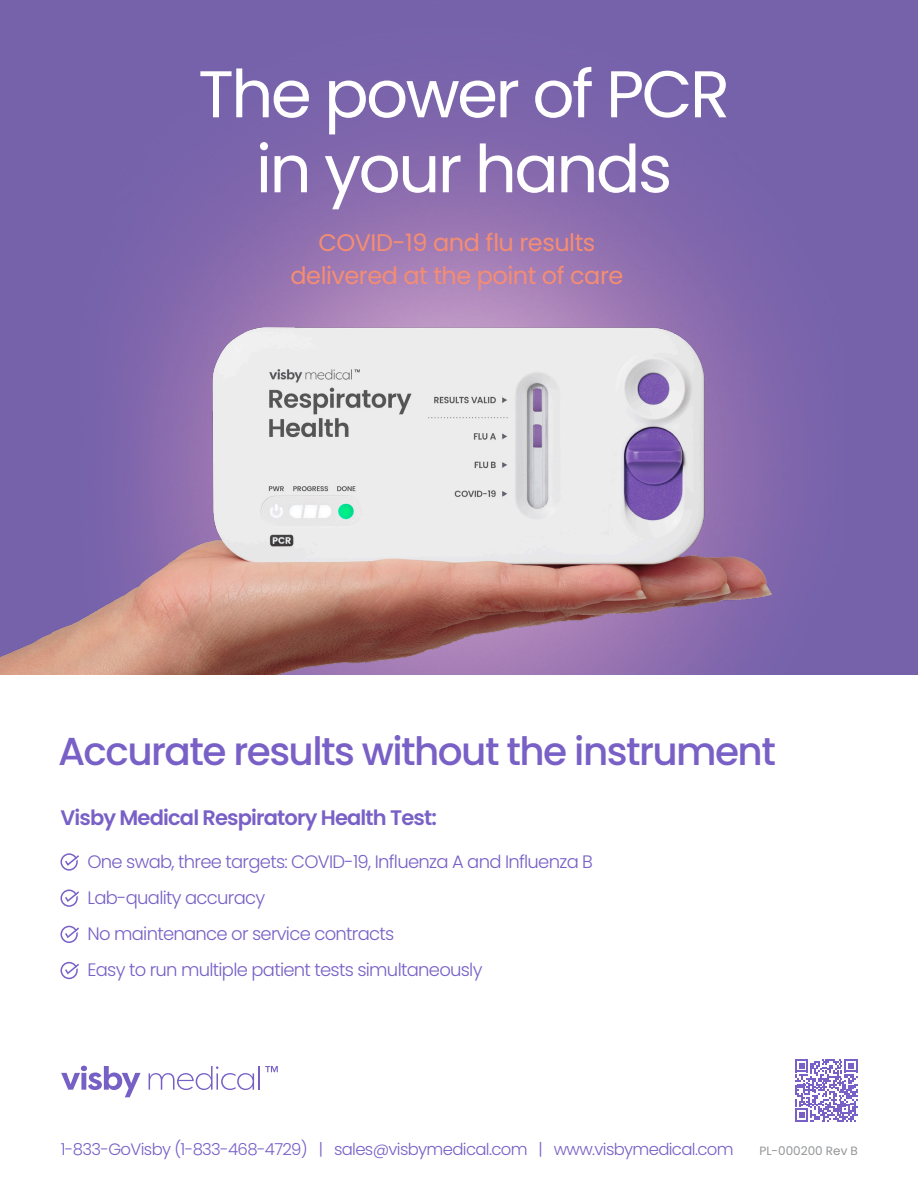
<style>
.page{position:relative;width:918px;height:1188px;background:#fff}
.page>*{position:absolute;margin:0;border:0;box-sizing:border-box;transform-origin:0 0}
.t1{font:66px/75px "Poppins";letter-spacing:-.04em;color:#fff;text-align:center}
.t2{font:500 39px "Poppins";letter-spacing:-.04em;color:#7860c6}
.t3{font:24px/33px "Poppins";letter-spacing:-.02em;color:#f58d72;text-align:center}
.t4{font:600 21px "Poppins";letter-spacing:-.04em;color:#7860c6}
.t5{font:300 18px "Poppins";letter-spacing:-.04em;color:#7860c6}
.t6{font:300 16.5px "Poppins";letter-spacing:-.04em;color:#7860c6}
.t7{font:12px "Poppins";color:#939598}
</style>
<div class="page">
<div style="left:0;top:0;width:918px;height:104px;background:#7662ab"></div>
<img style="left:0;top:104px;width:918px;height:571px">
<svg style="left:61px;top:1066px;width:80px;height:31px"></svg>
<svg style="left:149px;top:1066px;width:105px;height:24px"></svg>
<hr style="left:258px;top:1066px;width:2px;height:24px;background:#7660c6">
<svg style="left:265px;top:1066px;width:13px;height:6px"></svg>
<div style="left:60px;top:853px;width:18px;height:18px;border:2px solid #7860c6;border-radius:50%"></div>
<svg style="left:64px;top:854px;width:15px;height:15px"></svg>
<div style="left:60px;top:890px;width:18px;height:17px;border:2px solid #7860c6;border-radius:50%"></div>
<svg style="left:64px;top:890px;width:15px;height:15px"></svg>
<div style="left:60px;top:926px;width:18px;height:17px;border:2px solid #7860c6;border-radius:50%"></div>
<svg style="left:64px;top:926px;width:15px;height:15px"></svg>
<div style="left:60px;top:962px;width:18px;height:17px;border:2px solid #7860c6;border-radius:50%"></div>
<svg style="left:64px;top:962px;width:15px;height:16px"></svg>
<svg style="left:795px;top:1059px;width:63px;height:63px"></svg>
<p class="t1" style="left:198px;top:57px;width:533px">The power of PCR in your hands</p>
<p class="t3" style="left:291px;top:226px;width:334px">COVID-19 and flu results delivered at the point of care</p>
<p class="t2" style="left:58px;top:728px;width:719px">Accurate results without the instrument</p>
<p class="t4" style="left:60px;top:806px;width:378px">Visby Medical Respiratory Health Test:</p>
<p class="t5" style="left:87px;top:851px;width:507px">One swab, three targets: COVID-19, Influenza A and Influenza B</p>
<p class="t5" style="left:87px;top:887px;width:179px">Lab-quality accuracy</p>
<p class="t5" style="left:87px;top:923px;width:308px">No maintenance or service contracts</p>
<p class="t5" style="left:87px;top:959px;width:397px">Easy to run multiple patient tests simultaneously</p>
<p class="t6" style="left:61px;top:1140px;width:674px">1-833-GoVisby (1-833-468-4729) | sales@visbymedical.com | www.visbymedical.com</p>
<p class="t7" style="left:759px;top:1144px;width:100px">PL-000200 Rev B</p>
</div>
